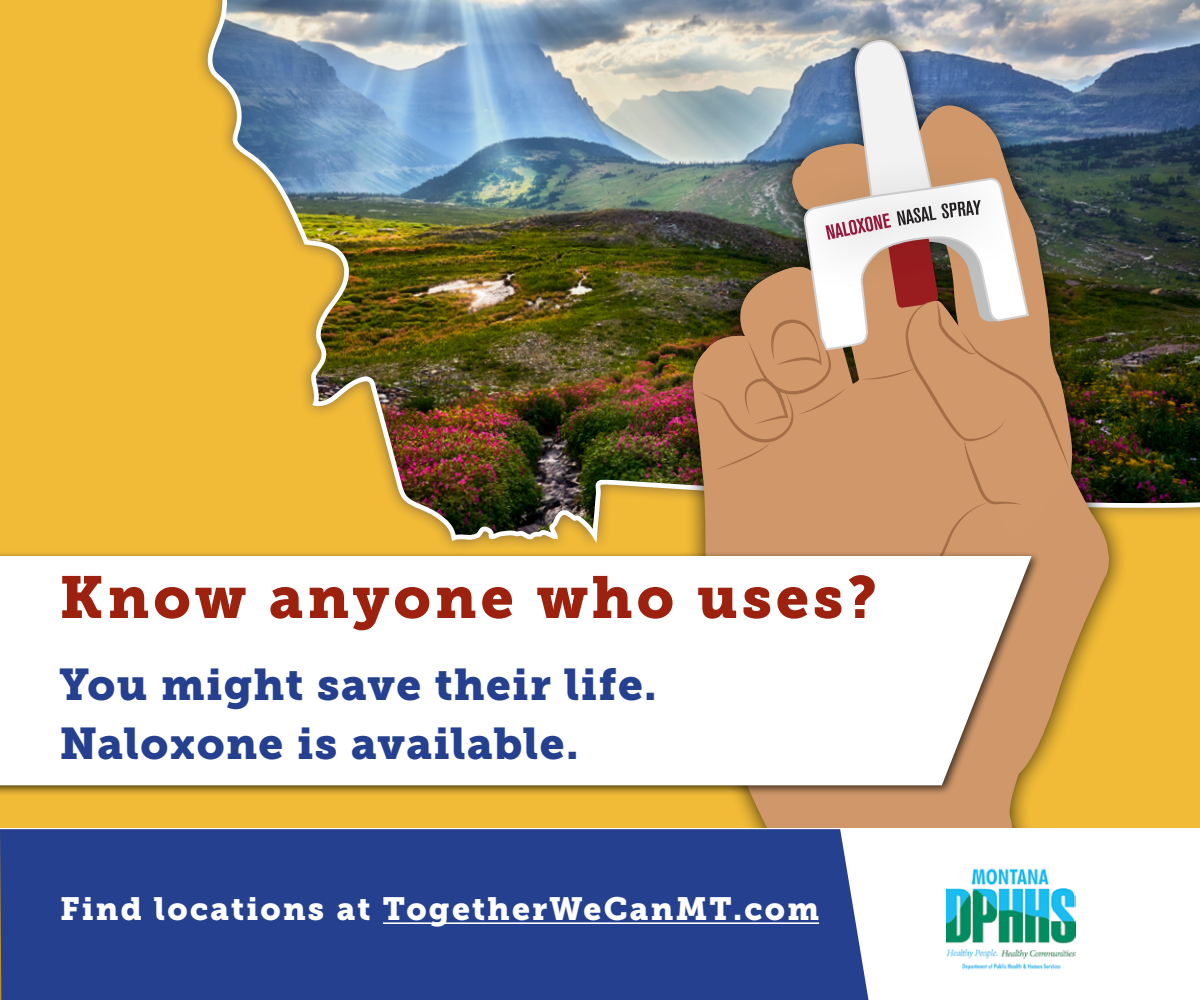
<style>
.page{position:relative;width:1200px;height:1000px;background:#f1bb37}
.page>*{position:absolute;margin:0;border:0;box-sizing:border-box;transform-origin:0 0}
.t1{font:58.8px "Museo Slab 900";letter-spacing:.07em;color:#9c210f}
.t2{font:44px/58px "Museo Slab 900";letter-spacing:.03em;color:#25408f}
.t3{font:32px "Museo Slab 900";letter-spacing:.07em;color:#fff}
</style>
<div class="page">
<img style="left:206px;top:0;width:994px;height:548px">
<div style="left:673px;top:21px;width:455px;height:979px;background:#000;opacity:.75"></div>
<svg style="left:693px;top:105px;width:416px;height:723px"></svg>
<img style="left:689px;top:36px;width:382px;height:658px">
<div style="left:0;top:551px;width:1042px;height:245px;background:#000;opacity:.68"></div>
<div style="left:0;top:556px;width:1032px;height:229px;background:#fff"></div>
<div style="left:0;top:829px;width:840px;height:171px;background:#25408f"></div>
<hr style="left:0;top:828px;width:1200px;height:1px;background:#fff">
<hr style="left:383px;top:922px;width:436px;height:2px;background:#fff">
<div style="left:840px;top:829px;width:360px;height:171px;background:#fff"></div>
<img style="left:946px;top:860px;width:129px;height:115px">
<h1 class="t1" style="left:59px;top:563px;width:819px">Know anyone who uses?</h1>
<p class="t2" style="left:59px;top:656px;width:599px">You might save their life.<br>Naloxone is available.</p>
<p class="t3" style="left:60px;top:890px;width:760px">Find locations at TogetherWeCanMT.com</p>
</div>
